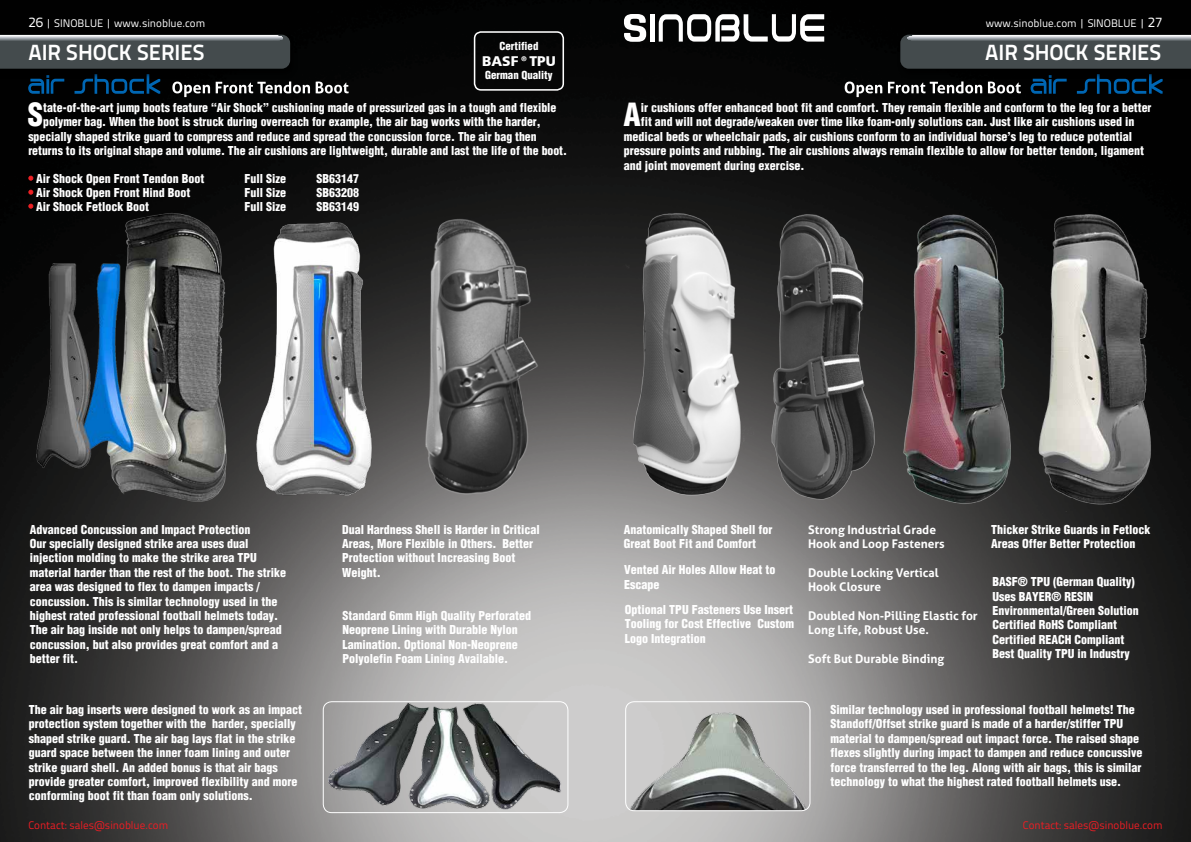
<style>
.page{position:relative;width:1191px;height:842px;background:#fff}
.page>*{position:absolute;margin:0;border:0;box-sizing:border-box;transform-origin:0 0}
.t1{font:900 condensed 31.2px "Helvetica";color:#fff}
.t2{font:700 22px "Titillium Text 22 L";color:#fff}
.t3{font:900 13.9px "Frutiger CE";color:#fff}
.t4{font:900 condensed 12px/14.4px "Helvetica";color:#fff}
.t5{font:700 12px/14.4px "Aller";color:#fff}
.t6{font:11px "Titillium Text 22 L";color:#fff}
.t7{font:11px "Titillium Text 22 L";color:#ed1d24}
.t8{font:900 condensed 10.8px "Helvetica";color:#fff}
.s1{font-size:14px}
</style>
<div class="page">
<img style="left:0;top:0;width:1191px;height:842px">
<svg style="left:658px;top:14px;width:166px;height:28px"></svg>
<hr style="left:650px;top:14px;width:4px;height:28px;background:#fff">
<svg style="left:624px;top:14px;width:22px;height:28px"></svg>
<img style="left:30px;top:212px;width:208px;height:293px">
<img style="left:241px;top:208px;width:146px;height:293px">
<svg style="left:28px;top:176px;width:5px;height:5px"></svg>
<svg style="left:28px;top:190px;width:5px;height:5px"></svg>
<svg style="left:28px;top:204px;width:5px;height:5px"></svg>
<img style="left:328px;top:703px;width:235px;height:110px">
<div style="left:323px;top:701px;width:245px;height:112px;border:1px solid #fff;border-radius:9px"></div>
<img style="left:412px;top:212px;width:134px;height:288px">
<img style="left:626px;top:211px;width:129px;height:287px">
<img style="left:625px;top:710px;width:185px;height:101px">
<div style="left:625px;top:701px;width:185px;height:110px;border:1px solid #fff;border-radius:9px"></div>
<img style="left:763px;top:204px;width:125px;height:305px">
<img style="left:1034px;top:209px;width:125px;height:306px">
<div style="left:474px;top:31px;width:90px;height:60px;border:2px solid #fff;border-radius:7px"></div>
<img style="left:896px;top:207px;width:132px;height:303px">
<div style="left:897px;top:34px;width:294px;height:45px;background:#151718"></div>
<svg style="left:844px;top:35px;width:347px;height:62px;background:#262d31"></svg>
<hr style="left:907px;top:41px;width:284px;height:1px;background:#454c4d">
<hr style="left:907px;top:40px;width:284px;height:1px;background:#61696c">
<hr style="left:907px;top:39px;width:284px;height:1px;background:#8c939a">
<hr style="left:907px;top:38px;width:284px;height:1px;background:#a8aeb6">
<hr style="left:907px;top:37px;width:284px;height:1px;background:#ccd0d5">
<hr style="left:907px;top:36px;width:284px;height:1px;background:#edeef0">
<hr style="left:907px;top:35px;width:284px;height:1px;background:#fafafb">
<div style="left:0;top:34px;width:298px;height:45px;background:#151718"></div>
<svg style="left:0;top:35px;width:349px;height:62px;background:#262d31"></svg>
<hr style="left:0;top:41px;width:283px;height:1px;background:#454c4d">
<hr style="left:0;top:40px;width:283px;height:1px;background:#61696c">
<hr style="left:0;top:39px;width:283px;height:1px;background:#8c939a">
<hr style="left:0;top:38px;width:283px;height:1px;background:#a8aeb6">
<hr style="left:0;top:37px;width:283px;height:1px;background:#ccd0d5">
<hr style="left:0;top:36px;width:283px;height:1px;background:#edeef0">
<hr style="left:0;top:35px;width:283px;height:1px;background:#fafafb">
<p class="t6" style="left:28px;top:15px;width:178px"><span class="s1">26</span> | SINOBLUE | www.sinoblue.com</p>
<p class="t6" style="left:985px;top:15px;width:178px">www.sinoblue.com | SINOBLUE | <span class="s1">27</span></p>
<h2 class="t2" style="left:28px;top:35px;width:178px">AIR SHOCK SERIES</h2>
<h2 class="t2" style="left:985px;top:35px;width:178px">AIR SHOCK SERIES</h2>
<p class="t8" style="left:499px;top:39px;width:41px">Certified</p>
<p class="t3" style="left:482px;top:53px;width:75px">BASF®TPU</p>
<p class="t8" style="left:485px;top:68px;width:69px">German Quality</p>
<h1 class="t1" style="left:28px;top:95px;width:17px">S</h1>
<p class="t4" style="left:43px;top:100px;width:515px">tate-of-the-art jump boots feature “Air Shock” cushioning made of pressurized gas in a tough and flexible</p>
<p class="t4" style="left:43px;top:115px;width:499px">polymer bag. When the boot is struck during overreach for example, the air bag works with the harder,</p>
<p class="t4" style="left:28px;top:129px;width:510px">specially shaped strike guard to compress and reduce and spread the concussion force. The air bag then</p>
<p class="t4" style="left:28px;top:144px;width:540px">returns to its original shape and volume. The air cushions are lightweight, durable and last the life of the boot.</p>
<p class="t4" style="left:36px;top:171px;width:170px">Air Shock Open Front Tendon Boot</p>
<p class="t4" style="left:244px;top:171px;width:43px">Full Size</p>
<p class="t4" style="left:316px;top:171px;width:44px">SB63147</p>
<p class="t4" style="left:36px;top:185px;width:156px">Air Shock Open Front Hind Boot</p>
<p class="t4" style="left:244px;top:185px;width:43px">Full Size</p>
<p class="t4" style="left:316px;top:185px;width:44px">SB63208</p>
<p class="t4" style="left:36px;top:199px;width:115px">Air Shock Fetlock Boot</p>
<p class="t4" style="left:244px;top:199px;width:43px">Full Size</p>
<p class="t4" style="left:316px;top:199px;width:44px">SB63149</p>
<h1 class="t1" style="left:623px;top:95px;width:19px">A</h1>
<p class="t4" style="left:641px;top:100px;width:512px">ir cushions offer enhanced boot fit and comfort. They remain flexible and conform to the leg for a better</p>
<p class="t4" style="left:641px;top:115px;width:495px">fit and will not degrade/weaken over time like foam-only solutions can. Just like air cushions used in</p>
<p class="t4" style="left:624px;top:129px;width:510px">medical beds or wheelchair pads, air cushions conform to an individual horse’s leg to reduce potential</p>
<p class="t4" style="left:624px;top:144px;width:522px">pressure points and rubbing. The air cushions always remain flexible to allow for better tendon, ligament</p>
<p class="t4" style="left:624px;top:158px;width:182px">and joint movement during exercise.</p>
<p class="t4" style="left:30px;top:522px;width:258px">Advanced Concussion and Impact Protection<br>Our specially designed strike area uses dual injection molding to make the strike area TPU material harder than the rest of the boot. The strike area was designed to flex to dampen impacts / concussion. This is similar technology used in the highest rated professional football helmets today.<br>The air bag inside not only helps to dampen/spread concussion, but also provides great comfort and a better fit.</p>
<p class="t4" style="left:29px;top:702px;width:275px">The air bag inserts were designed to work as an impact protection system together with the harder, specially shaped strike guard. The air bag lays flat in the strike guard space between the inner foam lining and outer strike guard shell. An added bonus is that air bags provide greater comfort, improved flexibility and more conforming boot fit than foam only solutions.</p>
<p class="t4" style="left:342px;top:522px;width:199px">Dual Hardness Shell is Harder in Critical<br>Areas, More Flexible in Others. Better<br>Protection without Increasing Boot<br>Weight.</p>
<p class="t4" style="left:342px;top:608px;width:190px">Standard 6mm High Quality Perforated Neoprene Lining with Durable Nylon Lamination. Optional Non-Neoprene Polyolefin Foam Lining Available.</p>
<p class="t4" style="left:624px;top:522px;width:150px">Anatomically Shaped Shell for<br>Great Boot Fit and Comfort</p>
<p class="t4" style="left:624px;top:562px;width:153px">Vented Air Holes Allow Heat to<br>Escape</p>
<p class="t4" style="left:625px;top:602px;width:170px;text-align:justify">Optional TPU Fasteners Use Insert Tooling for Cost Effective Custom Logo Integration</p>
<p class="t5" style="left:808px;top:522px;width:138px">Strong Industrial Grade<br>Hook and Loop Fasteners</p>
<p class="t5" style="left:808px;top:565px;width:132px">Double Locking Vertical<br>Hook Closure</p>
<p class="t5" style="left:808px;top:608px;width:171px">Doubled Non-Pilling Elastic for<br>Long Life, Robust Use.</p>
<p class="t5" style="left:808px;top:652px;width:138px">Soft But Durable Binding</p>
<p class="t4" style="left:991px;top:522px;width:161px">Thicker Strike Guards in Fetlock<br>Areas Offer Better Protection</p>
<p class="t4" style="left:992px;top:574px;width:148px">BASF® TPU (German Quality)<br>Uses BAYER® RESIN<br>Environmental/Green Solution<br>Certified RoHS Compliant<br>Certified REACH Compliant<br>Best Quality TPU in Industry</p>
<p class="t4" style="left:830px;top:702px;width:313px">Similar technology used in professional football helmets! The Standoff/Offset strike guard is made of a harder/stiffer TPU material to dampen/spread out impact force. The raised shape flexes slightly during impact to dampen and reduce concussive force transferred to the leg. Along with air bags, this is similar technology to what the highest rated football helmets use.</p>
<p class="t7" style="left:28px;top:817px;width:141px">Contact: sales@sinoblue.com</p>
<p class="t7" style="left:1022px;top:817px;width:141px">Contact: sales@sinoblue.com</p>
</div>
